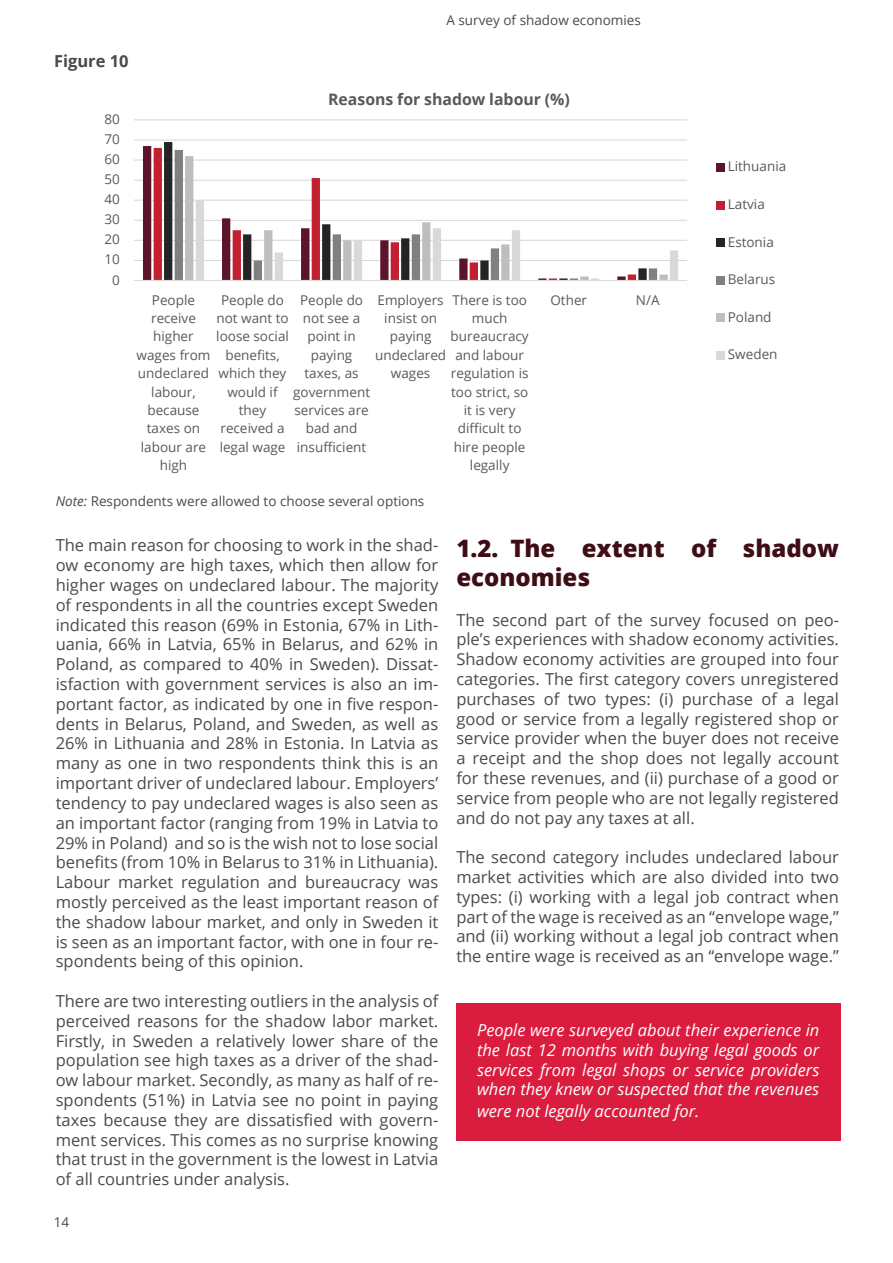
<style>
.page{position:relative;width:893px;height:1263px;background:#fff}
.page>*{position:absolute;margin:0;border:0;box-sizing:border-box;transform-origin:0 0}
.t1{font:800 24px/28.8px "Open Sans";color:#3f0d16}
.t2{font:16.5px/19.8px "Open Sans";color:#494a4b;text-align:justify}
.t3{font:italic 16.5px/19.8px "Open Sans";color:#fff;text-align:justify}
.t4{font:700 16.5px "Open Sans";color:#494a4b}
.t5{font:700 15.9px "Open Sans";color:#595959}
.t6{font:13.5px/18.5px "Open Sans";color:#595959;text-align:center}
.t7{font:13.5px "Open Sans";color:#494a4b}
.s1{font-style:italic}
</style>
<div class="page">
<div style="left:456px;top:1003px;width:385px;height:138px;background:#da1d3f"></div>
<hr style="left:134px;top:260px;width:553px;height:1px;background:#d9d9d8">
<hr style="left:134px;top:240px;width:553px;height:1px;background:#d9d9d8">
<hr style="left:134px;top:220px;width:553px;height:1px;background:#d9d9d8">
<hr style="left:134px;top:200px;width:553px;height:1px;background:#d9d9d8">
<hr style="left:134px;top:180px;width:553px;height:1px;background:#d9d9d8">
<hr style="left:134px;top:159px;width:553px;height:2px;background:#d9d9d8">
<hr style="left:134px;top:139px;width:553px;height:2px;background:#d9d9d8">
<hr style="left:134px;top:119px;width:553px;height:1px;background:#d9d9d8">
<svg style="left:143px;top:146px;width:11px;height:134px"></svg>
<svg style="left:154px;top:148px;width:10px;height:132px"></svg>
<svg style="left:164px;top:142px;width:11px;height:138px;background:#565656"></svg>
<svg style="left:175px;top:150px;width:10px;height:130px"></svg>
<svg style="left:185px;top:156px;width:483px;height:124px"></svg>
<svg style="left:196px;top:200px;width:482px;height:80px"></svg>
<hr style="left:134px;top:280px;width:553px;height:1px;background:#d9d9d8">
<div style="left:716px;top:163px;width:8px;height:9px;background:#5c142a"></div>
<div style="left:716px;top:201px;width:8px;height:8px;background:#c22030"></div>
<div style="left:716px;top:238px;width:8px;height:9px;background:#242424"></div>
<div style="left:716px;top:276px;width:8px;height:8px;background:#7f807f"></div>
<div style="left:716px;top:314px;width:8px;height:8px;background:#bfbebe"></div>
<div style="left:716px;top:351px;width:8px;height:8px;background:#d9d9d8"></div>
<p class="t7" style="left:446px;top:11px;width:196px">A survey of shadow economies</p>
<p class="t4" style="left:54px;top:49px;width:76px">Figure 10</p>
<p class="t6" style="left:105px;top:109px;width:17px">80</p>
<p class="t6" style="left:105px;top:129px;width:17px">70</p>
<p class="t6" style="left:105px;top:150px;width:17px">60</p>
<p class="t6" style="left:105px;top:170px;width:17px">50</p>
<p class="t6" style="left:105px;top:190px;width:17px">40</p>
<p class="t6" style="left:105px;top:210px;width:17px">30</p>
<p class="t6" style="left:105px;top:230px;width:17px">20</p>
<p class="t6" style="left:105px;top:250px;width:17px">10</p>
<p class="t6" style="left:112px;top:270px;width:9px">0</p>
<p class="t5" style="left:328px;top:88px;width:243px">Reasons for shadow labour (%)</p>
<p class="t6" style="left:137px;top:290px;width:75px">People receive higher wages from undeclared labour, because taxes on labour are high</p>
<p class="t6" style="left:216px;top:290px;width:74px">People do not want to loose social benefits, which they would if they received a legal wage</p>
<p class="t6" style="left:293px;top:290px;width:78px">People do not see a point in paying taxes, as government services are bad and insufficient</p>
<p class="t6" style="left:375px;top:290px;width:73px">Employers insist on paying undeclared wages</p>
<p class="t6" style="left:451px;top:290px;width:80px">There is too much bureaucracy and labour regulation is too strict, so it is very difficult to hire people legally</p>
<p class="t6" style="left:550px;top:290px;width:38px">Other</p>
<p class="t6" style="left:636px;top:290px;width:25px">N/A</p>
<p class="t6" style="left:728px;top:157px;width:60px">Lithuania</p>
<p class="t6" style="left:728px;top:195px;width:39px">Latvia</p>
<p class="t6" style="left:728px;top:232px;width:48px">Estonia</p>
<p class="t6" style="left:728px;top:270px;width:49px">Belarus</p>
<p class="t6" style="left:728px;top:307px;width:45px">Poland</p>
<p class="t6" style="left:728px;top:345px;width:51px">Sweden</p>
<p class="t7" style="left:56px;top:492px;width:370px"><span class="s1">Note:</span> Respondents were allowed to choose several options</p>
<p class="t2" style="left:56px;top:535px;width:384px">The main reason for choosing to work in the shad&shy;ow economy are high taxes, which then allow for higher wages on undeclared labour. The majority of respondents in all the countries except Sweden indicated this reason (69% in Estonia, 67% in Lith&shy;uania, 66% in Latvia, 65% in Belarus, and 62% in Poland, as compared to 40% in Sweden). Dissat&shy;isfaction with government services is also an im&shy;portant factor, as indicated by one in five respon&shy;dents in Belarus, Poland, and Sweden, as well as 26% in Lithuania and 28% in Estonia. In Latvia as many as one in two respondents think this is an important driver of undeclared labour. Employers’ tendency to pay undeclared wages is also seen as an important factor (ranging from 19% in Latvia to 29% in Poland) and so is the wish not to lose social benefits (from 10% in Belarus to 31% in Lithuania).<br>Labour market regulation and bureaucracy was mostly perceived as the least important reason of the shadow labour market, and only in Sweden it is seen as an important factor, with one in four re&shy;spondents being of this opinion.</p>
<p class="t2" style="left:56px;top:990px;width:384px">There are two interesting outliers in the analysis of perceived reasons for the shadow labor market.<br>Firstly, in Sweden a relatively lower share of the population see high taxes as a driver of the shad&shy;ow labour market. Secondly, as many as half of re&shy;spondents (51%) in Latvia see no point in paying taxes because they are dissatisfied with govern&shy;ment services. This comes as no surprise knowing that trust in the government is the lowest in Latvia of all countries under analysis.</p>
<p class="t7" style="left:54px;top:1213px;width:17px">14</p>
<h1 class="t1" style="left:456px;top:533px;width:384px">1.2. The extent of shadow economies</h1>
<p class="t2" style="left:456px;top:609px;width:384px">The second part of the survey focused on peo&shy;ple’s experiences with shadow economy activities.<br>Shadow economy activities are grouped into four categories. The first category covers unregistered purchases of two types: (i) purchase of a legal good or service from a legally registered shop or service provider when the buyer does not receive a receipt and the shop does not legally account for these revenues, and (ii) purchase of a good or service from people who are not legally registered and do not pay any taxes at all.</p>
<p class="t2" style="left:456px;top:847px;width:384px">The second category includes undeclared labour market activities which are also divided into two types: (i) working with a legal job contract when part of the wage is received as an “envelope wage,” and (ii) working without a legal job contract when the entire wage is received as an “envelope wage.”</p>
<p class="t3" style="left:477px;top:1020px;width:344px">People were surveyed about their experience in the last 12 months with buying legal goods or services from legal shops or service providers when they knew or suspected that the revenues</p>
<p class="t3" style="left:477px;top:1101px;width:224px">were not legally accounted for.</p>
</div>
